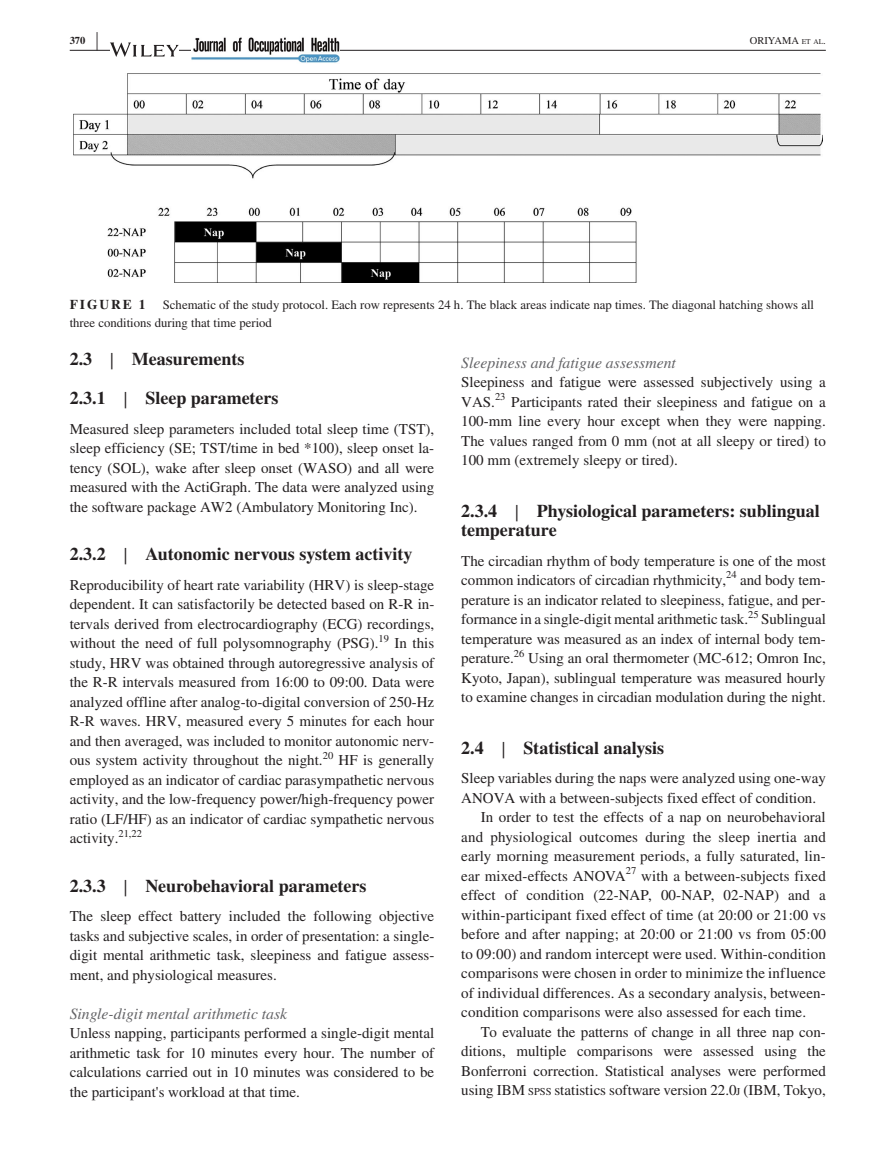
<style>
.page{position:relative;width:893px;height:1174px;background:#fff}
.page>*{position:absolute;margin:0;border:0;box-sizing:border-box;transform-origin:0 0}
.t1{font:700 25.95px "STIX";color:#231f20;scale:.36 1}
.t2{font:700 18px/39px "STIX";color:#231f20}
.t3{font:italic 15.75px "STIX";color:#636366}
.t4{font:15px/19.5px "STIX";color:#231f20;text-align:justify}
.t5{font:700 13.5px "STIX";letter-spacing:.14em;color:#231f20}
.t6{font:12.75px/18px "STIX";color:#231f20}
.t7{font:10.5px "STIX";color:#231f20}
.t8{font:10.5px "STIX";color:#231f20}
.t9{font:700 10.5px "STIX";color:#231f20}
.s1{font-size:7.35px}
.s2{font-weight:400;font-size:23.7px}
.s3{font-size:10.5px}
</style>
<div class="page">
<hr style="left:70px;top:50px;width:756px;height:1px;background:#231f20">
<svg style="left:110px;top:42px;width:69px;height:15px"></svg>
<img style="left:191px;top:37px;width:149px;height:26px">
<img style="left:73px;top:73px;width:749px;height:209px">
<p class="t9" style="left:70px;top:34px;width:17px">370</p>
<h1 class="t1" style="left:96px;top:26px;width:7px">|</h1>
<p class="t7" style="left:750px;top:33px;width:78px">ORIYAMA <span class="s1">ET AL</span>.</p>
<p class="t5" style="left:70px;top:297px;width:77px">FIGURE 1</p>
<p class="t6" style="left:70px;top:297px;width:746px;text-indent:93px">Schematic of the study protocol. Each row represents 24 h. The black areas indicate nap times. The diagonal hatching shows all three conditions during that time period</p>
<p class="t2" style="left:70px;top:340px;width:210px">2.3 <span class="s2">|</span> Measurements<br>2.3.1 <span class="s2">|</span> Sleep parameters</p>
<p class="t4" style="left:70px;top:420px;width:366px">Measured sleep parameters included total sleep time (TST), sleep efficiency (SE; TST/time in bed *100), sleep onset la&shy;tency (SOL), wake after sleep onset (WASO) and all were measured with the ActiGraph. The data were analyzed using the software package AW2 (Ambulatory Monitoring Inc).</p>
<p class="t2" style="left:70px;top:535px;width:344px">2.3.2 <span class="s2">|</span> Autonomic nervous system activity</p>
<p class="t4" style="left:70px;top:576px;width:366px">Reproducibility of heart rate variability (HRV) is sleep‐stage dependent. It can satisfactorily be detected based on R‐R in&shy;tervals derived from electrocardiography (ECG) recordings, without the need of full polysomnography (PSG).</p>
<p class="t8" style="left:378px;top:631px;width:12px">19</p>
<p class="t4" style="left:70px;top:634px;width:366px;text-indent:325px">In this study, HRV was obtained through autoregressive analysis of the R‐R intervals measured from 16:00 to 09:00. Data were analyzed offline after analog‐to‐digital conversion of 250‐Hz R‐R waves. HRV, measured every 5 minutes for each hour and then averaged, was included to monitor autonomic nerv&shy;ous system activity throughout the night.</p>
<p class="t8" style="left:323px;top:748px;width:12px">20</p>
<p class="t4" style="left:70px;top:751px;width:366px;text-indent:269px">HF is generally employed as an indicator of cardiac parasympathetic nervous activity, and the low‐frequency power/high‐frequency power ratio (LF/HF) as an indicator of cardiac sympathetic nervous activity.<sup>21,22</sup></p>
<p class="t2" style="left:70px;top:866px;width:298px">2.3.3 <span class="s2">|</span> Neurobehavioral parameters</p>
<p class="t4" style="left:70px;top:907px;width:366px">The sleep effect battery included the following objective tasks and subjective scales, in order of presentation: a single‐ digit mental arithmetic task, sleepiness and fatigue assess&shy;ment, and physiological measures.</p>
<p class="t3" style="left:70px;top:1002px;width:219px">Single‐digit mental arithmetic task</p>
<p class="t4" style="left:70px;top:1024px;width:366px">Unless napping, participants performed a single‐digit mental arithmetic task for 10 minutes every hour. The number of calculations carried out in 10 minutes was considered to be the participant's workload at that time.</p>
<p class="t3" style="left:461px;top:352px;width:216px">Sleepiness and fatigue assessment</p>
<p class="t4" style="left:461px;top:373px;width:366px">Sleepiness and fatigue were assessed subjectively using a VAS.<sup>23</sup> Participants rated their sleepiness and fatigue on a 100‐mm line every hour except when they were napping.<br>The values ranged from 0 mm (not at all sleepy or tired) to 100 mm (extremely sleepy or tired).</p>
<p class="t2" style="left:461px;top:501px;width:360px;line-height:19.5px">2.3.4 <span class="s2">|</span> Physiological parameters: sublingual temperature</p>
<p class="t4" style="left:461px;top:552px;width:366px">The circadian rhythm of body temperature is one of the most common indicators of circadian rhythmicity,</p>
<p class="t8" style="left:726px;top:568px;width:12px">24</p>
<p class="t4" style="left:461px;top:571px;width:366px;text-indent:279px">and body tem&shy;perature is an indicator related to sleepiness, fatigue, and per&shy;formance in a single‐digit mental arithmetic task.</p>
<p class="t8" style="left:748px;top:607px;width:12px">25</p>
<p class="t4" style="left:461px;top:610px;width:366px;text-indent:300px">Sublingual temperature was measured as an index of internal body tem&shy;perature.</p>
<p class="t8" style="left:514px;top:646px;width:12px">26</p>
<p class="t4" style="left:461px;top:649px;width:366px;text-indent:67px">Using an oral thermometer (MC‐612; Omron Inc, Kyoto, Japan), sublingual temperature was measured hourly to examine changes in circadian modulation during the night.</p>
<p class="t2" style="left:461px;top:728px;width:204px">2.4 <span class="s2">|</span> Statistical analysis</p>
<p class="t4" style="left:461px;top:769px;width:366px">Sleep variables during the naps were analyzed using one‐way</p>
<p class="t4" style="left:461px;top:789px;width:356px">ANOVA with a between‐subjects fixed effect of condition.</p>
<p class="t4" style="left:481px;top:808px;width:346px">In order to test the effects of a nap on neurobehavioral</p>
<p class="t4" style="left:461px;top:828px;width:366px">and physiological outcomes during the sleep inertia and</p>
<p class="t4" style="left:461px;top:847px;width:366px">early morning measurement periods, a fully saturated, lin-</p>
<p class="t4" style="left:461px;top:867px;width:166px">ear mixed‐effects ANOVA</p>
<p class="t8" style="left:626px;top:863px;width:12px">27</p>
<p class="t4" style="left:461px;top:867px;width:366px;text-indent:180px">with a between‐subjects fixed effect of condition (22‐NAP, 00‐NAP, 02‐NAP) and a within‐participant fixed effect of time (at 20:00 or 21:00 vs before and after napping; at 20:00 or 21:00 vs from 05:00 to 09:00) and random intercept were used. Within‐condition comparisons were chosen in order to minimize the influence of individual differences. As a secondary analysis, between‐ condition comparisons were also assessed for each time.</p>
<p class="t4" style="left:461px;top:1023px;width:366px;text-indent:20px">To evaluate the patterns of change in all three nap con&shy;ditions, multiple comparisons were assessed using the Bonferroni correction. Statistical analyses were performed using IBM <span class="s3">SPSS</span> statistics software version 22.0<span class="s3">J</span> (IBM, Tokyo,</p>
</div>
